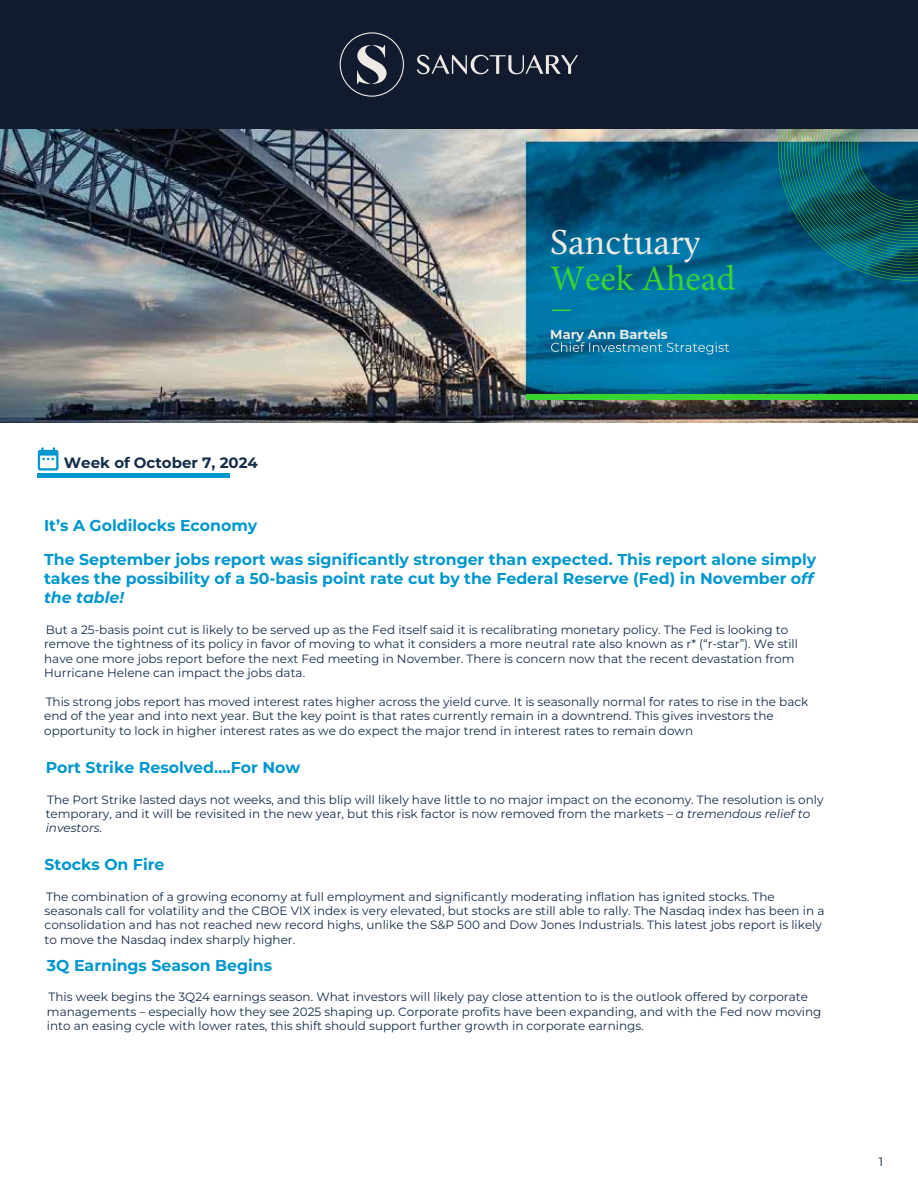
<style>
.page{position:relative;width:918px;height:1188px;background:#fff}
.page>*{position:absolute;margin:0;border:0;box-sizing:border-box;transform-origin:0 0}
.t1{font:35.85px "Calluna";color:#edeae6}
.t2{font:35.85px "Minion Pro";color:#38d430}
.t3{font:700 15.75px/34.5px "Montserrat";color:#0097ce}
.t4{font:700 15px "Montserrat";color:#162d4a}
.t5{font:700 13.05px "Montserrat";color:#edeae6}
.t6{font:12px/14.4px "Montserrat";color:#152d4a}
.t7{font:12px "Montserrat";color:#00182f}
.s1{font-style:italic}
</style>
<div class="page">
<img style="left:0;top:129px;width:918px;height:293px">
<div style="left:0;top:0;width:918px;height:129px;background:#121b2e"></div>
<svg style="left:551px;top:342px;width:178px;height:13px;background:#2785ac"></svg>
<svg style="left:552px;top:310px;width:19px;height:1px"></svg>
<div style="left:526px;top:394px;width:392px;height:6px;background:#38d430"></div>
<svg style="left:778px;top:129px;width:140px;height:152px;background:#12636f"></svg>
<svg style="left:340px;top:32px;width:64px;height:65px"></svg>
<svg style="left:417px;top:55px;width:161px;height:19px"></svg>
<svg style="left:38px;top:448px;width:20px;height:23px"></svg>
<hr style="left:38px;top:474px;width:192px;height:4px;background:#0097ce">
<p class="t4" style="left:64px;top:452px;width:196px">Week of October 7, 2024</p>
<h1 class="t1" style="left:550px;top:221px;width:152px">Sanctuary</h1>
<h1 class="t2" style="left:550px;top:255px;width:187px">Week Ahead</h1>
<p class="t5" style="left:550px;top:325px;width:119px">Mary Ann Bartels</p>
<h2 class="t3" style="left:44px;top:508px;width:774px">It’s A Goldilocks Economy<br>The September jobs report was significantly stronger than expected. This report alone simply</h2>
<h2 class="t3" style="left:44px;top:569px;width:771px;line-height:18.9px">takes the possibility of a 50-basis point rate cut by the Federal Reserve (Fed) in November o<span class="s1">ff the table!</span></h2>
<p class="t6" style="left:44px;top:622px;width:755px">But a 25-basis point cut is likely to be served up as the Fed itself said it is recalibrating monetary policy. The Fed is looking to remove the tightness of its policy in favor of moving to what it considers a more neutral rate also known as r* (“r-star”). We still have one more jobs report before the next Fed meeting in November. There is concern now that the recent devastation from Hurricane Helene can impact the jobs data.</p>
<p class="t6" style="left:44px;top:694px;width:766px">This strong jobs report has moved interest rates higher across the yield curve. It is seasonally normal for rates to rise in the back end of the year and into next year. But the key point is that rates currently remain in a downtrend. This gives investors the opportunity to lock in higher interest rates as we do expect the major trend in interest rates to remain down</p>
<h2 class="t3" style="left:46px;top:750px;width:256px">Port Strike Resolved….For Now</h2>
<p class="t6" style="left:46px;top:792px;width:779px">The Port Strike lasted days not weeks, and this blip will likely have little to no major impact on the economy. The resolution is only temporary, and it will be revisited in the new year, but this risk factor is now removed from the markets – <span class="s1">a tremendous relief to investors.</span></p>
<h2 class="t3" style="left:45px;top:846px;width:121px">Stocks On Fire</h2>
<p class="t6" style="left:45px;top:889px;width:781px">The combination of a growing economy at full employment and significantly moderating inflation has ignited stocks. The seasonals call for volatility and the CBOE VIX index is very elevated, but stocks are still able to rally. The Nasdaq index has been in a consolidation and has not reached new record highs, unlike the S&amp;P 500 and Dow Jones Industrials. This latest jobs report is likely to move the Nasdaq index sharply higher.</p>
<h2 class="t3" style="left:47px;top:947px;width:227px">3Q Earnings Season Begins</h2>
<p class="t6" style="left:47px;top:990px;width:776px">This week begins the 3Q24 earnings season. What investors will likely pay close attention to is the outlook offered by corporate managements – especially how they see 2025 shaping up. Corporate profits have been expanding, and with the Fed now moving into an easing cycle with lower rates, this shift should support further growth in corporate earnings.</p>
<p class="t7" style="left:879px;top:1154px;width:6px">1</p>
</div>
